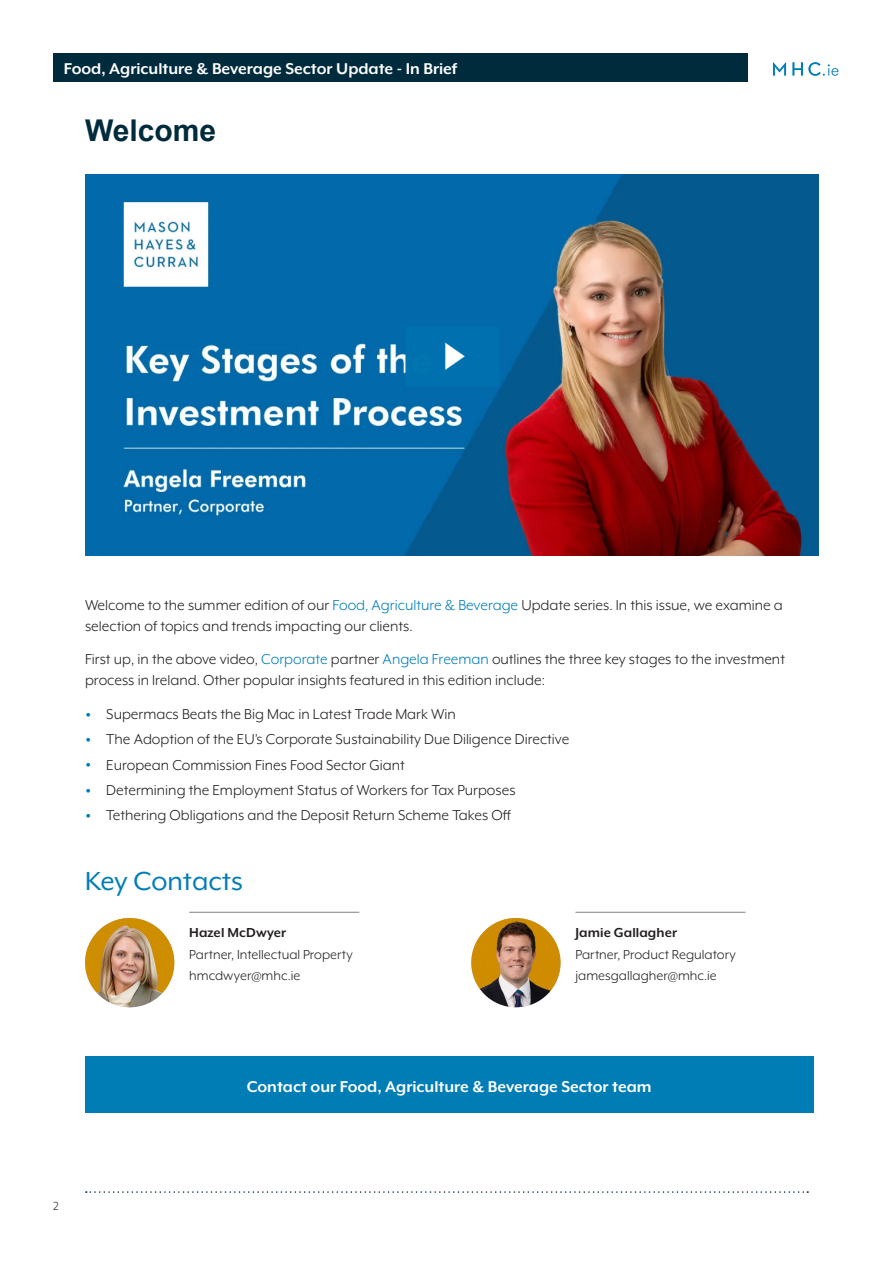
<style>
.page{position:relative;width:893px;height:1263px;background:#fff}
.page>*{position:absolute;margin:0;border:0;box-sizing:border-box;transform-origin:0 0}
.MHC_Sub_Head{font:30px "Mr Eaves XL Mod OT";color:#007db5}
.MHC_Sub_Head-2{font:700 30px "Arial";color:#002b3d}
.MHC_Body{font:700 18px "Mr Eaves XL Mod OT";color:#fff}
.MHC_Body-2{font:16.5px/21px "Mr Eaves XL Mod OT";color:#231f20}
.MHC_Partner_Text{font:15px "Mr Eaves XL Mod OT";color:#231f20}
.MHC_Partner_Text-2{font:700 15px "Mr Eaves XL Mod OT";letter-spacing:.005em;color:#231f20}
.t1{font:13.5px "Mr Eaves XL Mod OT";color:#312f30}
.s1{color:#007db5}
.s2{font-size:28.5px;color:#007db5}
</style>
<div class="page">
<svg style="left:86px;top:1191px;width:722px;height:2px"></svg>
<div style="left:53px;top:53px;width:694px;height:29px;background:#002b3d"></div>
<svg style="left:773px;top:62px;width:65px;height:14px"></svg>
<img style="left:85px;top:174px;width:734px;height:382px">
<hr style="left:189px;top:912px;width:170px;height:1px;background:#808285">
<img style="left:85px;top:918px;width:89px;height:89px;border-radius:45px">
<div style="left:85px;top:1056px;width:728px;height:57px;background:#007db5"></div>
<hr style="left:575px;top:912px;width:170px;height:1px;background:#808285">
<img style="left:471px;top:918px;width:90px;height:89px;border-radius:45px">
<p class="MHC_Body" style="left:64px;top:58px;width:395px">Food, Agriculture &amp; Beverage Sector Update - In Brief</p>
<p class="MHC_Sub_Head-2" style="left:85px;top:109px;width:133px">Welcome</p>
<p class="MHC_Body-2" style="left:85px;top:594px;width:699px">Welcome to the summer edition of our <span class="s1">Food, Agriculture &amp; Beverage</span> Update series. In this issue, we examine a selection of topics and trends impacting our clients.</p>
<p class="MHC_Body-2" style="left:85px;top:649px;width:701px">First up, in the above video, <span class="s1">Corporate</span> partner <span class="s1">Angela Freeman</span> outlines the three key stages to the investment process in Ireland. Other popular insights featured in this edition include:</p>
<p class="MHC_Body-2" style="left:85px;top:703px;width:372px"><span class="s2">•</span> Supermacs Beats the Big Mac in Latest Trade Mark Win</p>
<p class="MHC_Body-2" style="left:85px;top:729px;width:486px"><span class="s2">•</span> The Adoption of the EU’s Corporate Sustainability Due Diligence Directive</p>
<p class="MHC_Body-2" style="left:85px;top:754px;width:321px"><span class="s2">•</span> European Commission Fines Food Sector Giant</p>
<p class="MHC_Body-2" style="left:85px;top:779px;width:432px"><span class="s2">•</span> Determining the Employment Status of Workers for Tax Purposes</p>
<p class="MHC_Body-2" style="left:85px;top:804px;width:428px"><span class="s2">•</span> Tethering Obligations and the Deposit Return Scheme Takes Off</p>
<p class="MHC_Sub_Head" style="left:85px;top:865px;width:159px">Key Contacts</p>
<p class="MHC_Partner_Text-2" style="left:189px;top:925px;width:99px">Hazel McDwyer</p>
<p class="MHC_Partner_Text" style="left:189px;top:946px;width:165px">Partner, Intellectual Property</p>
<p class="MHC_Partner_Text" style="left:189px;top:967px;width:113px">hmcdwyer@mhc.ie</p>
<p class="MHC_Partner_Text-2" style="left:575px;top:925px;width:103px">Jamie Gallagher</p>
<p class="MHC_Partner_Text" style="left:575px;top:946px;width:162px">Partner, Product Regulatory</p>
<p class="MHC_Partner_Text" style="left:575px;top:967px;width:143px">jamesgallagher@mhc.ie</p>
<p class="t1" style="left:53px;top:1198px;width:7px">2</p>
<p class="MHC_Body" style="left:247px;top:1076px;width:406px">Contact our Food, Agriculture &amp; Beverage Sector team</p>
</div>
